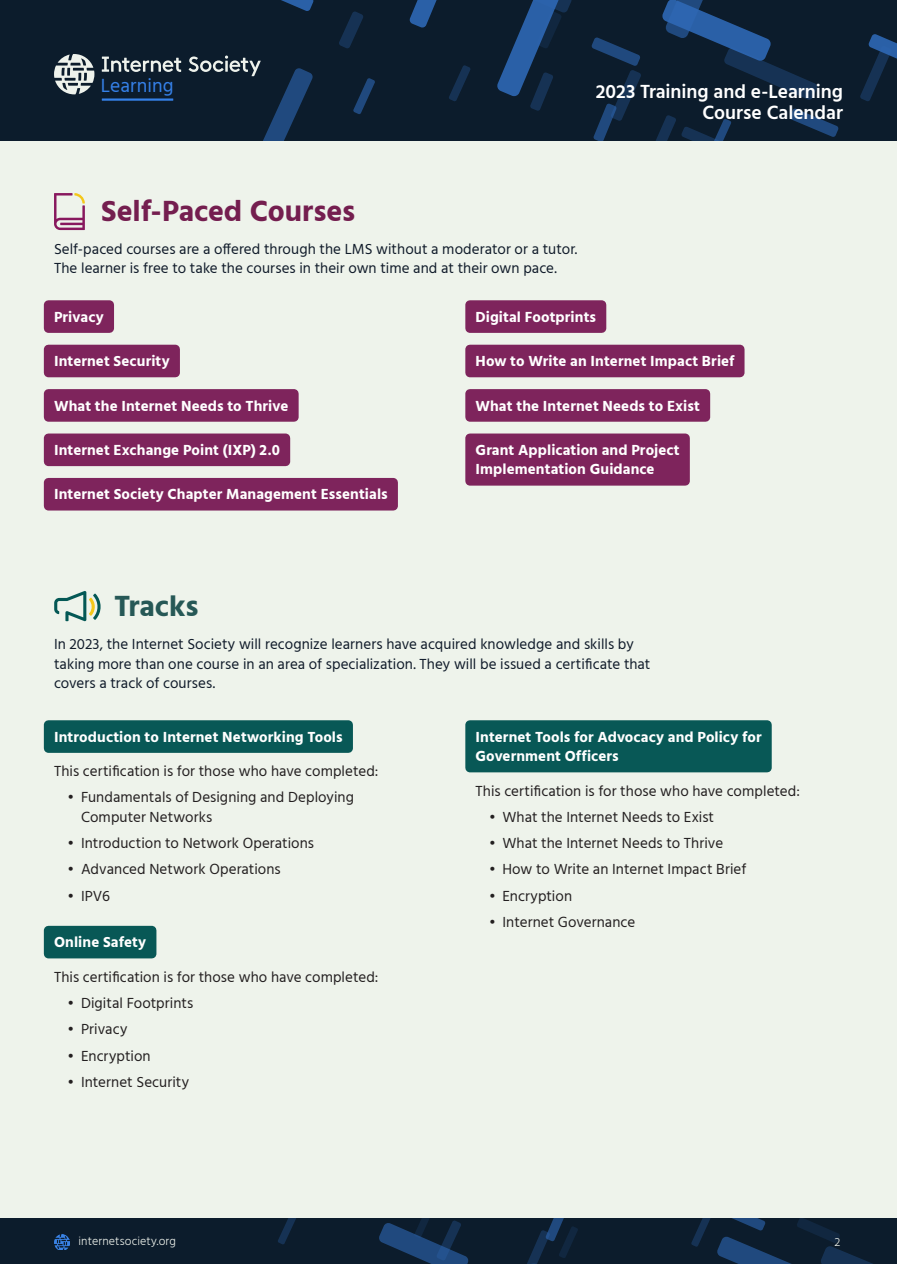
<style>
.page{position:relative;width:897px;height:1264px;background:#fff}
.page>*{position:absolute;margin:0;border:0;box-sizing:border-box;transform-origin:0 0}
.H2__Accent_Purple{font:700 30px "Hind";letter-spacing:-.005em;color:#741e4f}
.H2__Depth_Green{font:700 30px "Hind";letter-spacing:-.005em;color:#265856}
.Header-2nd_Page{font:600 19.5px/21px "Hind";letter-spacing:-.005em;color:#fff;text-align:right}
.t1{font:19.5px "Hind";letter-spacing:.005em;color:#3580e7}
.Body_Copy__Descripti{font:15px/19.5px "Hind";letter-spacing:.005em;color:#101b2a}
.Bulleted_Body_Copy{font:15px/19.5px "Hind";letter-spacing:.005em;color:#231f20}
.H4__Accent_Purple_Sh{font:700 15px/19.5px "Hind";letter-spacing:.01em;color:#fff}
.Body_Copy{font:15px "Hind";color:#231f20}
.H3__Depth_Green_Shad{font:700 15px/19.5px "Hind";letter-spacing:.01em;color:#fff}
.t2{font:300 12px "Hind";letter-spacing:.01em;color:#eef2ec}
</style>
<div class="page">
<div style="left:0;top:0;width:896px;height:1243px;background:#eef3eb"></div>
<div style="left:0;top:1218px;width:896px;height:46px;background:#0c1c2c"></div>
<svg style="left:278px;top:1218px;width:595px;height:46px"></svg>
<img style="left:54px;top:1234px;width:16px;height:15px">
<div style="left:0;top:0;width:896px;height:141px;background:#0c1c2c"></div>
<svg style="left:260px;top:0;width:636px;height:141px"></svg>
<svg style="left:54px;top:54px;width:206px;height:40px"></svg>
<hr style="left:102px;top:98px;width:71px;height:3px;background:#3580e7">
<div style="left:47px;top:306px;width:64px;height:24px;background:#7e245c"></div>
<div style="left:44px;top:300px;width:70px;height:33px;border:9px solid #7e245c"></div>
<div style="left:47px;top:350px;width:129px;height:24px;background:#7e245c"></div>
<div style="left:44px;top:345px;width:136px;height:32px;border:9px solid #7e245c"></div>
<div style="left:47px;top:395px;width:248px;height:24px;background:#7e245c"></div>
<div style="left:44px;top:389px;width:254px;height:33px;border:9px solid #7e245c"></div>
<div style="left:47px;top:439px;width:240px;height:24px;background:#7e245c"></div>
<div style="left:44px;top:433px;width:246px;height:33px;border:9px solid #7e245c"></div>
<div style="left:47px;top:483px;width:347px;height:24px;background:#7e245c"></div>
<div style="left:44px;top:478px;width:354px;height:32px;border:9px solid #7e245c"></div>
<div style="left:468px;top:306px;width:134px;height:24px;background:#7e245c"></div>
<div style="left:465px;top:300px;width:141px;height:33px;border:9px solid #7e245c"></div>
<div style="left:468px;top:350px;width:273px;height:24px;background:#7e245c"></div>
<div style="left:465px;top:345px;width:279px;height:32px;border:9px solid #7e245c"></div>
<div style="left:468px;top:395px;width:238px;height:24px;background:#7e245c"></div>
<div style="left:465px;top:389px;width:245px;height:33px;border:9px solid #7e245c"></div>
<div style="left:468px;top:439px;width:218px;height:43px;background:#7e245c"></div>
<div style="left:465px;top:433px;width:224px;height:52px;border:9px solid #7e245c"></div>
<div style="left:47px;top:726px;width:302px;height:24px;background:#085856"></div>
<div style="left:44px;top:720px;width:309px;height:33px;border:9px solid #085856"></div>
<div style="left:47px;top:931px;width:106px;height:24px;background:#085856"></div>
<div style="left:44px;top:926px;width:112px;height:32px;border:9px solid #085856"></div>
<div style="left:468px;top:726px;width:300px;height:43px;background:#085856"></div>
<div style="left:465px;top:720px;width:306px;height:52px;border:9px solid #085856"></div>
<svg style="left:54px;top:193px;width:31px;height:37px"></svg>
<svg style="left:54px;top:591px;width:47px;height:30px"></svg>
<h2 class="t1" style="left:101px;top:72px;width:74px">Learning</h2>
<h1 class="Header-2nd_Page" style="left:595px;top:82px;width:248px">2023 Training and e-Learning<br>Course Calendar</h1>
<h2 class="H2__Accent_Purple" style="left:101px;top:193px;width:255px">Self-Paced Courses</h2>
<p class="Body_Copy__Descripti" style="left:54px;top:240px;width:524px">Self-paced courses are a offered through the LMS without a moderator or a tutor.<br>The learner is free to take the courses in their own time and at their own pace.</p>
<h3 class="H4__Accent_Purple_Sh" style="left:54px;top:307px;width:51px">Privacy</h3>
<h3 class="H4__Accent_Purple_Sh" style="left:54px;top:351px;width:117px">Internet Security</h3>
<h3 class="H4__Accent_Purple_Sh" style="left:54px;top:395px;width:236px">What the Internet Needs to Thrive</h3>
<h3 class="H4__Accent_Purple_Sh" style="left:54px;top:440px;width:227px">Internet Exchange Point (IXP) 2.0</h3>
<h3 class="H4__Accent_Purple_Sh" style="left:54px;top:484px;width:335px">Internet Society Chapter Management Essentials</h3>
<h3 class="H4__Accent_Purple_Sh" style="left:475px;top:307px;width:122px">Digital Footprints</h3>
<h3 class="H4__Accent_Purple_Sh" style="left:475px;top:351px;width:260px">How to Write an Internet Impact Brief</h3>
<h3 class="H4__Accent_Purple_Sh" style="left:475px;top:395px;width:226px">What the Internet Needs to Exist</h3>
<h3 class="H4__Accent_Purple_Sh" style="left:475px;top:440px;width:206px">Grant Application and Project<br>Implementation Guidance</h3>
<h2 class="H2__Depth_Green" style="left:114px;top:588px;width:86px">Tracks</h2>
<p class="Body_Copy__Descripti" style="left:54px;top:635px;width:598px">In 2023, the Internet Society will recognize learners have acquired knowledge and skills by taking more than one course in an area of specialization. They will be issued a certificate that covers a track of courses.</p>
<h3 class="H3__Depth_Green_Shad" style="left:54px;top:727px;width:290px">Introduction to Internet Networking Tools</h3>
<p class="Body_Copy" style="left:54px;top:761px;width:326px">This certification is for those who have completed:</p>
<p class="Bulleted_Body_Copy" style="left:81px;top:788px;width:274px;text-indent:-14px">• Fundamentals of Designing and Deploying<br>Computer Networks</p>
<p class="Bulleted_Body_Copy" style="left:68px;top:834px;width:248px">• Introduction to Network Operations</p>
<p class="Bulleted_Body_Copy" style="left:68px;top:860px;width:215px">• Advanced Network Operations</p>
<p class="Bulleted_Body_Copy" style="left:68px;top:886px;width:44px">• IPV6</p>
<h3 class="H3__Depth_Green_Shad" style="left:54px;top:932px;width:94px">Online Safety</h3>
<p class="Body_Copy" style="left:54px;top:966px;width:326px">This certification is for those who have completed:</p>
<p class="Bulleted_Body_Copy" style="left:68px;top:994px;width:127px">• Digital Footprints</p>
<p class="Bulleted_Body_Copy" style="left:68px;top:1020px;width:61px">• Privacy</p>
<p class="Bulleted_Body_Copy" style="left:68px;top:1046px;width:85px">• Encryption</p>
<p class="Bulleted_Body_Copy" style="left:68px;top:1072px;width:123px">• Internet Security</p>
<h3 class="H3__Depth_Green_Shad" style="left:475px;top:727px;width:287px">Internet Tools for Advocacy and Policy for<br>Government Officers</h3>
<p class="Body_Copy" style="left:475px;top:780px;width:326px">This certification is for those who have completed:</p>
<p class="Bulleted_Body_Copy" style="left:489px;top:808px;width:227px">• What the Internet Needs to Exist</p>
<p class="Bulleted_Body_Copy" style="left:489px;top:834px;width:236px">• What the Internet Needs to Thrive</p>
<p class="Bulleted_Body_Copy" style="left:489px;top:860px;width:259px">• How to Write an Internet Impact Brief</p>
<p class="Bulleted_Body_Copy" style="left:489px;top:886px;width:85px">• Encryption</p>
<p class="Bulleted_Body_Copy" style="left:489px;top:913px;width:148px">• Internet Governance</p>
<p class="t2" style="left:79px;top:1233px;width:99px">internetsociety.org</p>
<p class="t2" style="left:834px;top:1233px;width:7px">2</p>
</div>
